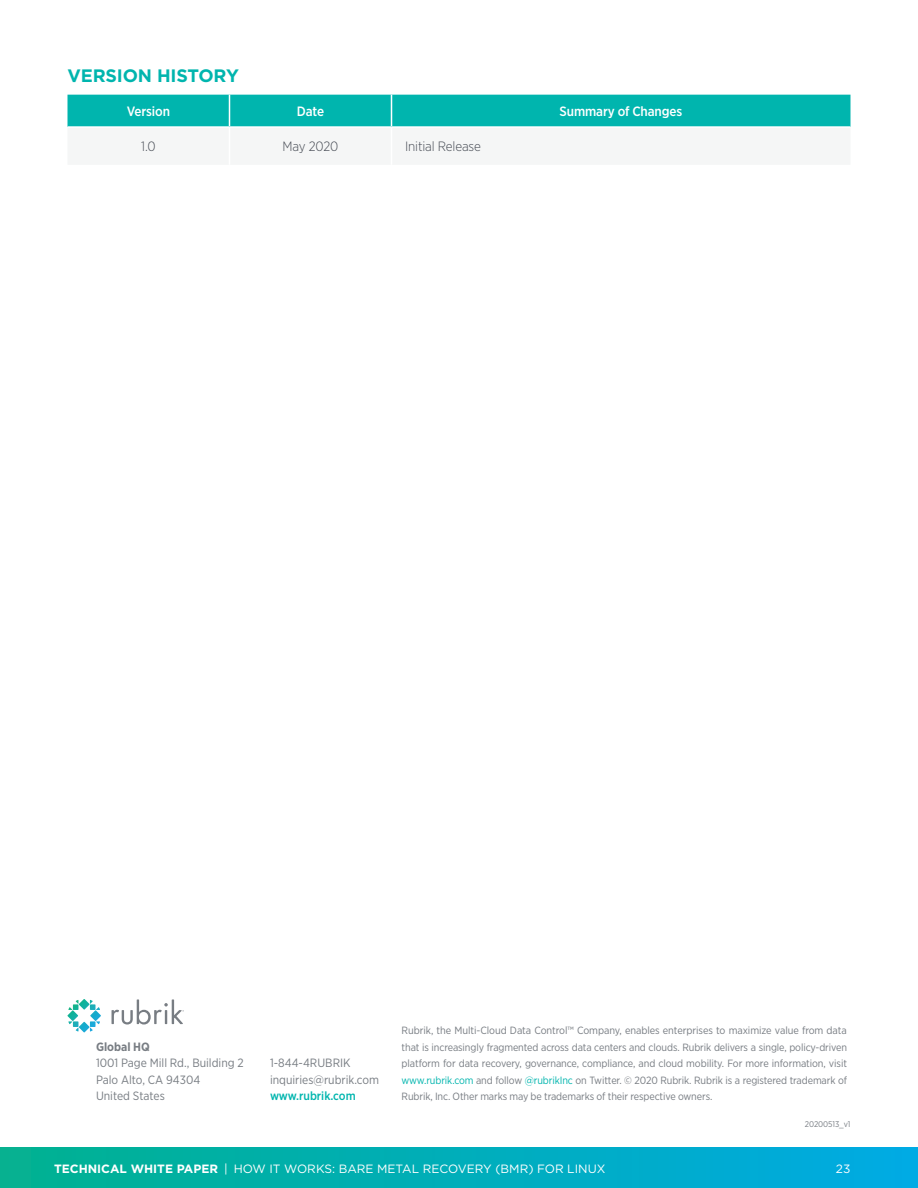
<style>
.page{position:relative;width:918px;height:1188px;background:#fff}
.page>*{position:absolute;margin:0;border:0;box-sizing:border-box;transform-origin:0 0}
.TechMkt_h1{font:700 18px "Gotham";letter-spacing:-.01em;color:#00b5ae}
.TechMkt_table_header{font:500 13.5px "Gotham Narrow";letter-spacing:-.01em;color:#fff}
.TechMkt_table_cell{font:300 13.5px "Gotham Narrow";letter-spacing:-.01em;color:#464b54}
.t1{font:12px/16.5px "Gotham Narrow";color:#787d83}
.t2{font:12px "Gotham";color:#fff}
.t3{font:500 12px "Gotham Narrow";color:#00b5ae}
.t4{font:700 12px "Gotham Narrow";color:#787d83}
.t5{font:10.5px/16.5px "Gotham Narrow";letter-spacing:-.01em;color:#787d83;text-align:justify}
.t6{font:8.25px "Gotham Narrow";letter-spacing:-.01em;color:#787d83}
.s1{color:#00b5ae}
.s2{font-weight:700}
</style>
<div class="page">
<div style="left:0;top:1148px;width:918px;height:40px;background:linear-gradient(to right,#01b190,#00aae4)"></div>
<div style="left:68px;top:95px;width:782px;height:31px;background:#00b5ae"></div>
<hr style="left:229px;top:95px;width:1px;height:31px;background:#fff">
<hr style="left:391px;top:95px;width:1px;height:31px;background:#fff">
<svg style="left:68px;top:999px;width:33px;height:33px"></svg>
<svg style="left:112px;top:999px;width:72px;height:26px"></svg>
<p class="TechMkt_h1" style="left:68px;top:64px;width:173px">VERSION HISTORY</p>
<p class="TechMkt_table_header" style="left:127px;top:103px;width:45px">Version</p>
<p class="TechMkt_table_header" style="left:297px;top:103px;width:29px">Date</p>
<p class="TechMkt_table_header" style="left:560px;top:103px;width:124px">Summary of Changes</p>
<p class="TechMkt_table_cell" style="left:141px;top:138px;width:16px">1.0</p>
<p class="TechMkt_table_cell" style="left:283px;top:138px;width:57px">May 2020</p>
<p class="TechMkt_table_cell" style="left:405px;top:138px;width:78px">Initial Release</p>
<p class="t4" style="left:96px;top:1039px;width:55px">Global HQ</p>
<p class="t1" style="left:96px;top:1055px;width:149px">1001 Page Mill Rd., Building 2<br>Palo Alto, CA 94304<br>United States</p>
<p class="t1" style="left:270px;top:1055px;width:111px">1-844-4RUBRIK inquiries@rubrik.com</p>
<p class="t3" style="left:270px;top:1088px;width:87px">www.rubrik.com</p>
<p class="t5" style="left:402px;top:1022px;width:447px">Rubrik, the Multi-Cloud Data Control™ Company, enables enterprises to maximize value from data that is increasingly fragmented across data centers and clouds. Rubrik delivers a single, policy-driven platform for data recovery, governance, compliance, and cloud mobility. For more information, visit <span class="s1">www.rubrik.com</span> and follow <span class="s1">@rubrikInc</span> on Twitter. © 2020 Rubrik. Rubrik is a registered trademark of Rubrik, Inc. Other marks may be trademarks of their respective owners.</p>
<p class="t6" style="left:805px;top:1119px;width:47px">20200513_v1</p>
<p class="t2" style="left:54px;top:1161px;width:553px"><span class="s2">TECHNICAL WHITE PAPER</span> | HOW IT WORKS: BARE METAL RECOVERY (BMR) FOR LINUX</p>
<p class="t2" style="left:836px;top:1161px;width:16px">23</p>
</div>
